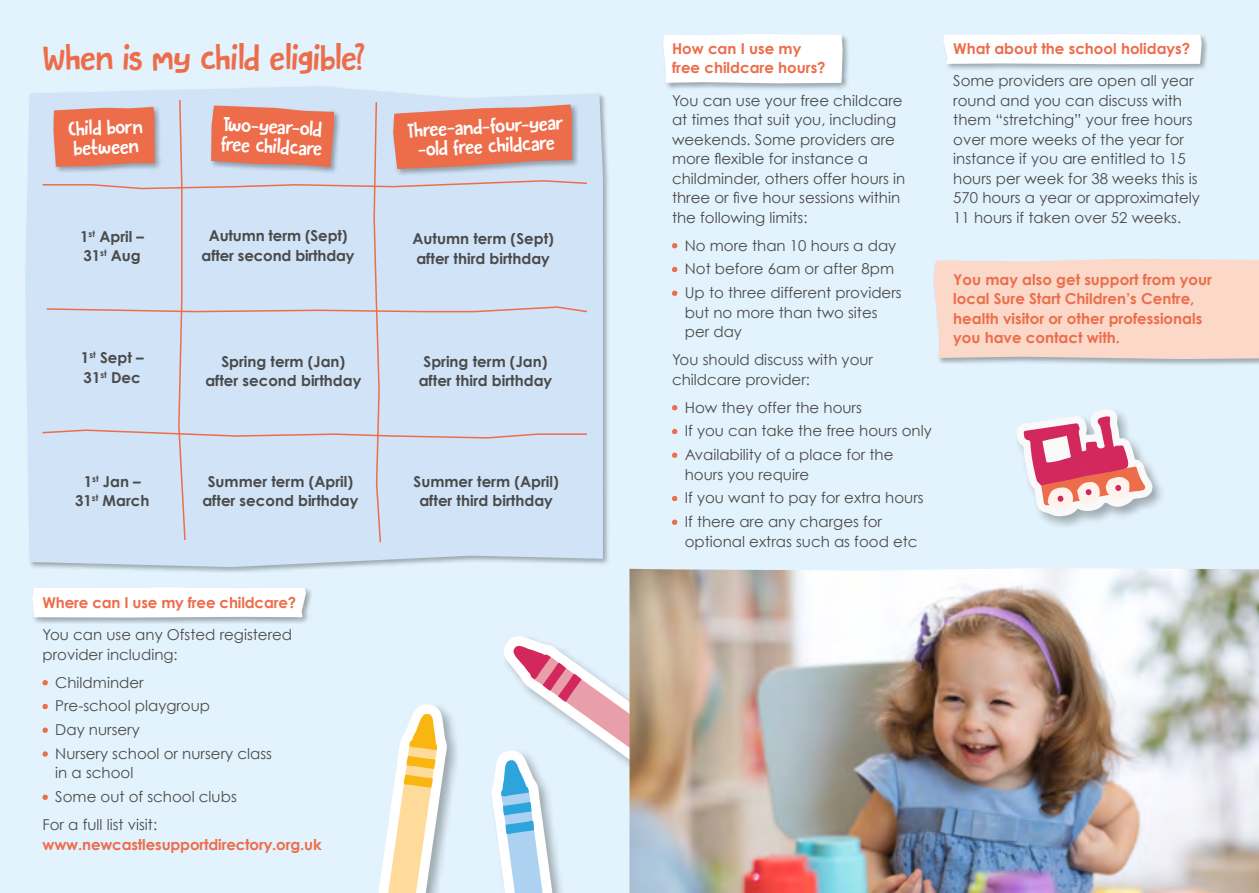
<style>
.page{position:relative;width:1259px;height:893px;background:#e3f3fd}
.page>*{position:absolute;margin:0;border:0;box-sizing:border-box;transform-origin:0 0}
.t1{font:31.5px "DK Butterfly Ball";letter-spacing:-.01em;color:#ed6d4b}
.t2{font:18px/19.5px "DK Butterfly Ball";color:#fff}
.t3{font:15px/19.5px "Century Gothic";color:#4b4a4a}
.t4{font:700 15px/19.5px "Century Gothic";color:#4b4a4a;text-align:center}
.t5{font:700 15px/19.5px "Century Gothic";color:#ed6d4b}
</style>
<div class="page">
<div style="left:31px;top:586px;width:281px;height:38px;background:#000;opacity:.3"></div>
<svg style="left:32px;top:587px;width:274px;height:31px;background:#fbfcfc"></svg>
<div style="left:932px;top:258px;width:327px;height:108px;background:#000;opacity:.3"></div>
<div style="left:933px;top:259px;width:326px;height:100px;background:#fbd8c8"></div>
<svg style="left:43px;top:680px;width:5px;height:5px"></svg>
<svg style="left:43px;top:704px;width:5px;height:5px"></svg>
<svg style="left:43px;top:728px;width:5px;height:5px"></svg>
<svg style="left:43px;top:751px;width:5px;height:6px"></svg>
<svg style="left:43px;top:795px;width:5px;height:5px"></svg>
<div style="left:25px;top:86px;width:585px;height:487px;background:#000;opacity:.3"></div>
<svg style="left:26px;top:87px;width:577px;height:480px;fill:#d0e3f7"></svg>
<div style="left:662px;top:33px;width:188px;height:57px;background:#000;opacity:.3"></div>
<div style="left:663px;top:34px;width:179px;height:49px;background:#fff"></div>
<div style="left:942px;top:33px;width:266px;height:38px;background:#000;opacity:.3"></div>
<svg style="left:943px;top:34px;width:258px;height:30px;background:#fcfdfe"></svg>
<svg style="left:672px;top:243px;width:5px;height:5px"></svg>
<svg style="left:672px;top:267px;width:5px;height:5px"></svg>
<svg style="left:672px;top:291px;width:5px;height:5px"></svg>
<svg style="left:672px;top:405px;width:5px;height:5px"></svg>
<svg style="left:672px;top:429px;width:5px;height:5px"></svg>
<svg style="left:672px;top:453px;width:5px;height:5px"></svg>
<svg style="left:672px;top:496px;width:5px;height:5px"></svg>
<svg style="left:672px;top:520px;width:5px;height:5px"></svg>
<svg style="left:41px;top:98px;width:548px;height:446px;background:#d2d5e4"></svg>
<svg style="left:492px;top:636px;width:137px;height:257px"></svg>
<svg style="left:378px;top:704px;width:79px;height:189px"></svg>
<img style="left:629px;top:568px;width:630px;height:325px">
<svg style="left:1004px;top:33px;width:161px;height:493px"></svg>
<svg style="left:1023px;top:416px;width:122px;height:93px;background:#e49fae"></svg>
<h1 class="t1" style="left:43px;top:35px;width:324px">When is my child eligible?</h1>
<p class="t2" style="left:68px;top:119px;width:76px;rotate:-2deg">Child born between</p>
<p class="t2" style="left:222px;top:114px;width:103px;rotate:3deg">Two-year-old free childcare</p>
<p class="t2" style="left:407px;top:120px;width:158px;text-align:center;rotate:-3deg">Three-and-four-year -old free childcare</p>
<p class="t4" style="left:80px;top:226px;width:65px;text-align:left">1<sup>st</sup> April –<br>31<sup>st</sup> Aug</p>
<p class="t4" style="left:202px;top:226px;width:154px">Autumn term (Sept) after second birthday</p>
<p class="t4" style="left:412px;top:229px;width:143px;text-align:left">Autumn term (Sept) after third birthday</p>
<p class="t4" style="left:81px;top:348px;width:64px;text-align:left">1<sup>st</sup> Sept –<br>31<sup>st</sup> Dec</p>
<p class="t4" style="left:75px;top:471px;width:76px">1<sup>st</sup> Jan –<br>31<sup>st</sup> March</p>
<p class="t4" style="left:205px;top:351px;width:157px">Spring term (Jan) after second birthday</p>
<p class="t4" style="left:419px;top:351px;width:135px">Spring term (Jan) after third birthday</p>
<p class="t4" style="left:202px;top:471px;width:157px">Summer term (April) after second birthday</p>
<p class="t4" style="left:413px;top:471px;width:147px">Summer term (April) after third birthday</p>
<p class="t5" style="left:43px;top:592px;width:255px">Where can I use my free childcare?</p>
<p class="t3" style="left:43px;top:625px;width:251px">You can use any Ofsted registered provider including:</p>
<p class="t3" style="left:55px;top:670px;width:218px;line-height:23.7px">Childminder<br>Pre-school playgroup<br>Day nursery<br>Nursery school or nursery class</p>
<p class="t3" style="left:55px;top:761px;width:183px;line-height:23.7px">in a school<br>Some out of school clubs</p>
<p class="t3" style="left:43px;top:815px;width:116px">For a full list visit:</p>
<p class="t5" style="left:43px;top:834px;width:281px">www.newcastlesupportdirectory.org.uk</p>
<p class="t5" style="left:672px;top:38px;width:155px">How can I use my free childcare hours?</p>
<p class="t3" style="left:672px;top:90px;width:235px">You can use your free childcare at times that suit you, including weekends. Some providers are more flexible for instance a childminder, others offer hours in three or five hour sessions within the following limits:</p>
<p class="t3" style="left:685px;top:233px;width:218px;line-height:23.7px">No more than 10 hours a day<br>Not before 6am or after 8pm<br>Up to three different providers</p>
<p class="t3" style="left:685px;top:302px;width:194px">but no more than two sites per day</p>
<p class="t3" style="left:672px;top:350px;width:203px">You should discuss with your childcare provider:</p>
<p class="t3" style="left:685px;top:395px;width:248px;line-height:23.7px">How they offer the hours<br>If you can take the free hours only<br>Availability of a place for the</p>
<p class="t3" style="left:685px;top:462px;width:240px;line-height:23.7px">hours you require<br>If you want to pay for extra hours<br>If there are any charges for</p>
<p class="t3" style="left:685px;top:531px;width:234px">optional extras such as food etc</p>
<p class="t5" style="left:953px;top:38px;width:239px">What about the school holidays?</p>
<p class="t3" style="left:953px;top:71px;width:248px">Some providers are open all year round and you can discuss with them “stretching” your free hours over more weeks of the year for instance if you are entitled to 15 hours per week for 38 weeks this is<br>570 hours a year or approximately<br>11 hours if taken over 52 weeks.</p>
<p class="t5" style="left:953px;top:269px;width:260px">You may also get support from your local Sure Start Children’s Centre, health visitor or other professionals you have contact with.</p>
</div>
